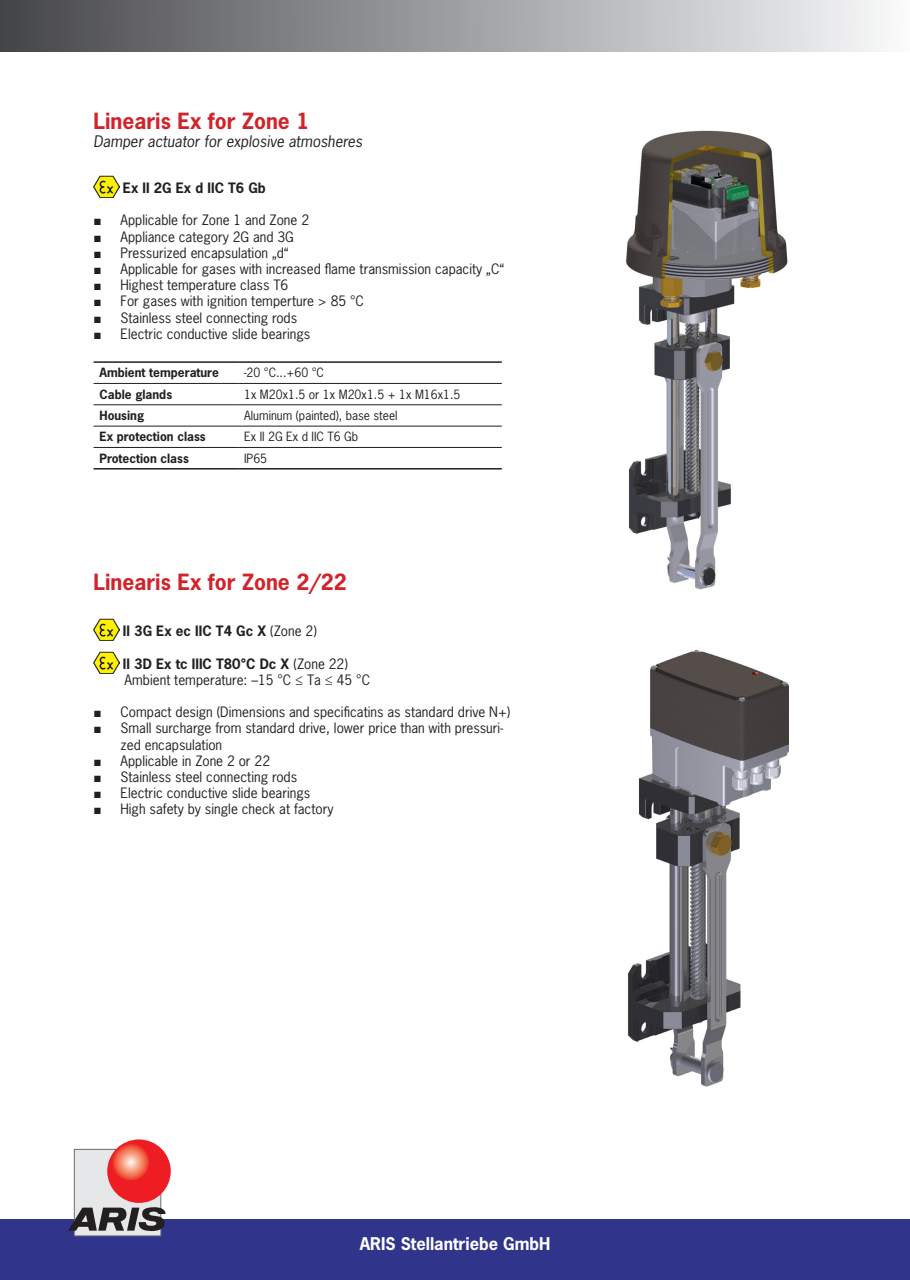
<style>
.page{position:relative;width:910px;height:1280px;background:#fff}
.page>*{position:absolute;margin:0;border:0;box-sizing:border-box;transform-origin:0 0}
.t1{font:700 21px "News Gothic Std";color:#d1232a}
.t2{font:700 16.5px "News Gothic Std";color:#fff}
.t3{font:italic 15px "News Gothic Std";color:#231f20}
.t4{font:13.5px/16.2px "News Gothic Std";color:#231f20}
.t5{font:700 13.5px "News Gothic Std";color:#231f20}
.t6{font:12px "News Gothic Std";color:#231f20}
.t7{font:700 12px "News Gothic Std";color:#231f20}
.s1{font-family:"Arial"}
.s2{font-weight:400}
.s3{font-weight:700}
</style>
<div class="page">
<div style="left:0;top:1219px;width:910px;height:61px;background:#30348b"></div>
<div style="left:74px;top:1149px;width:87px;height:87px;background:#e6e7e9"></div>
<div style="left:74px;top:1149px;width:87px;height:87px;border:1px solid #6c6d70"></div>
<div style="left:107px;top:1139px;width:64px;height:64px;background:#ee1d23;border-radius:50%"></div>
<svg style="left:112px;top:1143px;width:37px;height:38px"></svg>
<svg style="left:68px;top:1207px;width:98px;height:24px"></svg>
<div style="left:0;top:0;width:910px;height:52px;background:linear-gradient(to right,#454649,#f8f9fb)"></div>
<img style="left:626px;top:130px;width:162px;height:460px">
<hr style="left:94px;top:383px;width:144px;height:1px;background:#231f20">
<hr style="left:238px;top:383px;width:264px;height:1px;background:#231f20">
<hr style="left:94px;top:404px;width:144px;height:1px;background:#231f20">
<hr style="left:238px;top:404px;width:264px;height:1px;background:#231f20">
<hr style="left:94px;top:426px;width:144px;height:1px;background:#231f20">
<hr style="left:238px;top:426px;width:264px;height:1px;background:#231f20">
<hr style="left:94px;top:447px;width:144px;height:1px;background:#231f20">
<hr style="left:238px;top:447px;width:264px;height:1px;background:#231f20">
<hr style="left:94px;top:468px;width:144px;height:1px;background:#231f20">
<hr style="left:238px;top:468px;width:264px;height:1px;background:#231f20">
<hr style="left:94px;top:361px;width:144px;height:2px;background:#231f20">
<hr style="left:238px;top:361px;width:264px;height:2px;background:#231f20">
<img style="left:628px;top:649px;width:161px;height:438px">
<img style="left:94px;top:618px;width:25px;height:22px">
<img style="left:94px;top:651px;width:25px;height:22px">
<img style="left:94px;top:175px;width:25px;height:23px">
<h1 class="t1" style="left:94px;top:107px;width:217px">Linearis Ex for Zone 1</h1>
<p class="t3" style="left:94px;top:132px;width:270px">Damper actuator for explosive atmosheres</p>
<p class="t5" style="left:123px;top:179px;width:144px">Ex II 2G Ex d IIC T6 Gb</p>
<p class="t4" style="left:94px;top:212px;width:217px"><span class="s1">■</span> Applicable for Zone 1 and Zone 2</p>
<p class="t4" style="left:94px;top:228px;width:202px"><span class="s1">■</span> Appliance category 2G and 3G</p>
<p class="t4" style="left:94px;top:244px;width:197px"><span class="s1">■</span> Pressurized encapsulation „d“</p>
<p class="t4" style="left:94px;top:261px;width:412px"><span class="s1">■</span> Applicable for gases with increased flame transmission capacity „C“</p>
<p class="t4" style="left:94px;top:277px;width:196px"><span class="s1">■</span> Highest temperature class T6</p>
<p class="t4" style="left:94px;top:293px;width:272px"><span class="s1">■</span> For gases with ignition temperture &gt; 85 °C</p>
<p class="t4" style="left:94px;top:309px;width:205px"><span class="s1">■</span> Stainless steel connecting rods</p>
<p class="t4" style="left:94px;top:325px;width:218px"><span class="s1">■</span> Electric conductive slide bearings</p>
<p class="t7" style="left:100px;top:365px;width:121px">Ambient temperature</p>
<p class="t6" style="left:244px;top:365px;width:81px">-20 °C...+60 °C</p>
<p class="t7" style="left:100px;top:386px;width:74px">Cable glands</p>
<p class="t6" style="left:244px;top:386px;width:218px">1x M20x1.5 or 1x M20x1.5 + 1x M16x1.5</p>
<p class="t7" style="left:100px;top:408px;width:46px">Housing</p>
<p class="t6" style="left:244px;top:408px;width:155px">Aluminum (painted), base steel</p>
<p class="t7" style="left:100px;top:429px;width:108px">Ex protection class</p>
<p class="t6" style="left:244px;top:429px;width:116px">Ex II 2G Ex d IIC T6 Gb</p>
<p class="t7" style="left:100px;top:450px;width:91px">Protection class</p>
<p class="t6" style="left:244px;top:450px;width:25px">IP65</p>
<h1 class="t1" style="left:94px;top:569px;width:255px">Linearis Ex for Zone 2/22</h1>
<p class="t5" style="left:123px;top:622px;width:195px">II 3G Ex ec IIC T4 Gc X <span class="s2">(Zone 2)</span></p>
<p class="t4" style="left:123px;top:655px;width:249px"><span class="s3">II 3D Ex tc IIIC T80°C Dc X</span> (Zone 22)<br>Ambient temperature: –15 °C ≤ Ta ≤ 45 °C</p>
<p class="t4" style="left:94px;top:704px;width:418px"><span class="s1">■</span> Compact design (Dimensions and specificatins as standard drive N+)</p>
<p class="t4" style="left:121px;top:720px;width:384px;text-indent:-27px"><span class="s1">■</span> Small surcharge from standard drive, lower price than with pressuri&shy;zed encapsulation</p>
<p class="t4" style="left:94px;top:752px;width:178px"><span class="s1">■</span> Applicable in Zone 2 or 22</p>
<p class="t4" style="left:94px;top:769px;width:205px"><span class="s1">■</span> Stainless steel connecting rods</p>
<p class="t4" style="left:94px;top:785px;width:218px"><span class="s1">■</span> Electric conductive slide bearings</p>
<p class="t4" style="left:94px;top:801px;width:242px"><span class="s1">■</span> High safety by single check at factory</p>
<p class="t2" style="left:360px;top:1233px;width:192px">ARIS Stellantriebe GmbH</p>
</div>
